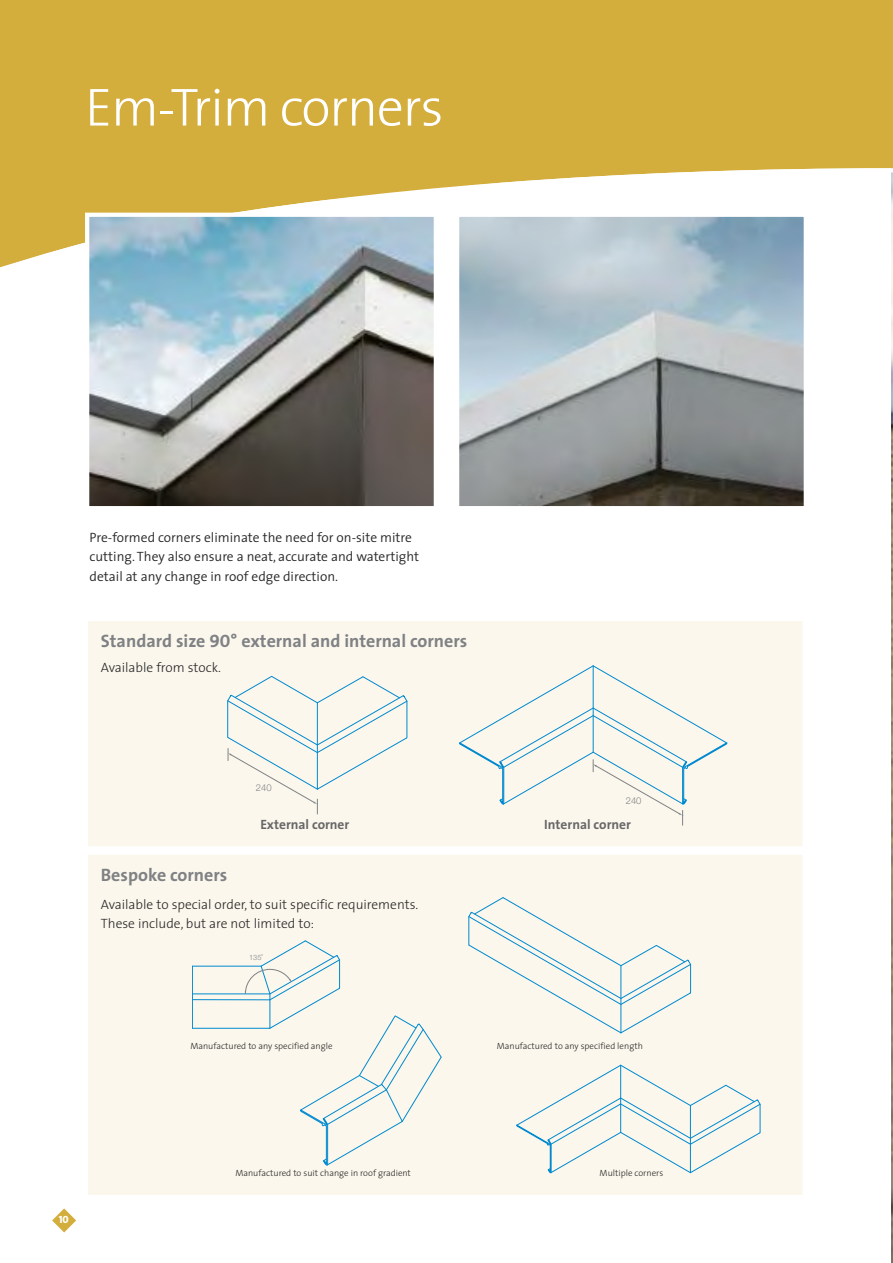
<style>
.page{position:relative;width:893px;height:1263px;background:#fff}
.page>*{position:absolute;margin:0;border:0;box-sizing:border-box;transform-origin:0 0}
.t1{font:300 54px "The Sans";letter-spacing:-.025em;color:#fff}
.t2{font:700 18px "The Sans";color:#7f8184}
.t3{font:300 13.5px/19.5px "The Sans";color:#272627}
.t4{font:300 13.5px/19.5px "The Sans";color:#272627}
.t5{font:700 13.5px "The Sans";color:#686768}
.t6{font:10.5px "The Sans Extra Bold Caps";color:#fff}
.t7{font:300 9.45px "Helvetica Neue";color:#808285}
.t8{font:300 9px "The Sans";color:#272627}
.t9{font:300 7.35px "Helvetica Neue";color:#808285}
.s1{font-family:"The Sans Bold Caps";font-weight:400}
</style>
<div class="page">
<img style="left:891px;top:276px;width:2px;height:987px">
<svg style="left:52px;top:1208px;width:24px;height:24px"></svg>
<svg style="left:0;top:0;width:893px;height:276px;background:#dab957"></svg>
<img style="left:90px;top:218px;width:343px;height:287px">
<div style="left:85px;top:213px;width:353px;height:297px;border:4px solid #fff"></div>
<img style="left:460px;top:218px;width:343px;height:287px">
<div style="left:455px;top:213px;width:353px;height:297px;border:4px solid #fff"></div>
<div style="left:88px;top:621px;width:714px;height:225px;background:#fbf7ec"></div>
<div style="left:88px;top:855px;width:714px;height:340px;background:#fbf7ec"></div>
<svg style="left:459px;top:665px;width:268px;height:160px"></svg>
<hr style="left:192px;top:966px;width:69px;height:1px;background:#0089cf">
<hr style="left:192px;top:994px;width:78px;height:1px;background:#0089cf">
<hr style="left:192px;top:999px;width:78px;height:1px;background:#0089cf">
<hr style="left:192px;top:1028px;width:78px;height:1px;background:#0089cf">
<hr style="left:192px;top:966px;width:1px;height:62px;background:#0089cf">
<svg style="left:468px;top:897px;width:223px;height:136px"></svg>
<hr style="left:621px;top:966px;width:1px;height:67px;background:#0089cf">
<svg style="left:227px;top:676px;width:180px;height:138px"></svg>
<svg style="left:516px;top:1065px;width:244px;height:108px"></svg>
<hr style="left:690px;top:1105px;width:1px;height:68px;background:#0089cf">
<svg style="left:245px;top:940px;width:196px;height:225px"></svg>
<h1 class="t1" style="left:85px;top:86px;width:360px">Em-Trim corners</h1>
<p class="t3" style="left:90px;top:529px;width:331px">Pre-formed corners eliminate the need for on-site mitre cutting. They also ensure a neat, accurate and watertight detail at any change in roof edge direction.</p>
<h2 class="t2" style="left:101px;top:634px;width:368px">Standard size <span class="s1">90</span>° external and internal corners</h2>
<p class="t4" style="left:101px;top:659px;width:122px">Available from stock.</p>
<p class="t7" style="left:256px;top:784px;width:17px">240</p>
<p class="t5" style="left:260px;top:819px;width:90px">External corner</p>
<h2 class="t2" style="left:101px;top:868px;width:128px">Bespoke corners</h2>
<p class="t4" style="left:101px;top:896px;width:319px">Available to special order, to suit specific requirements.<br>These include, but are not limited to:</p>
<p class="t9" style="left:249px;top:955px;width:15px">135˚</p>
<p class="t7" style="left:626px;top:797px;width:17px">240</p>
<p class="t5" style="left:544px;top:819px;width:88px">Internal corner</p>
<p class="t8" style="left:190px;top:1042px;width:144px">Manufactured to any specified angle</p>
<p class="t8" style="left:497px;top:1042px;width:148px">Manufactured to any specified length</p>
<p class="t6" style="left:59px;top:1216px;width:12px">10</p>
<p class="t8" style="left:235px;top:1169px;width:177px">Manufactured to suit change in roof gradient</p>
<p class="t8" style="left:600px;top:1169px;width:65px">Multiple corners</p>
</div>
